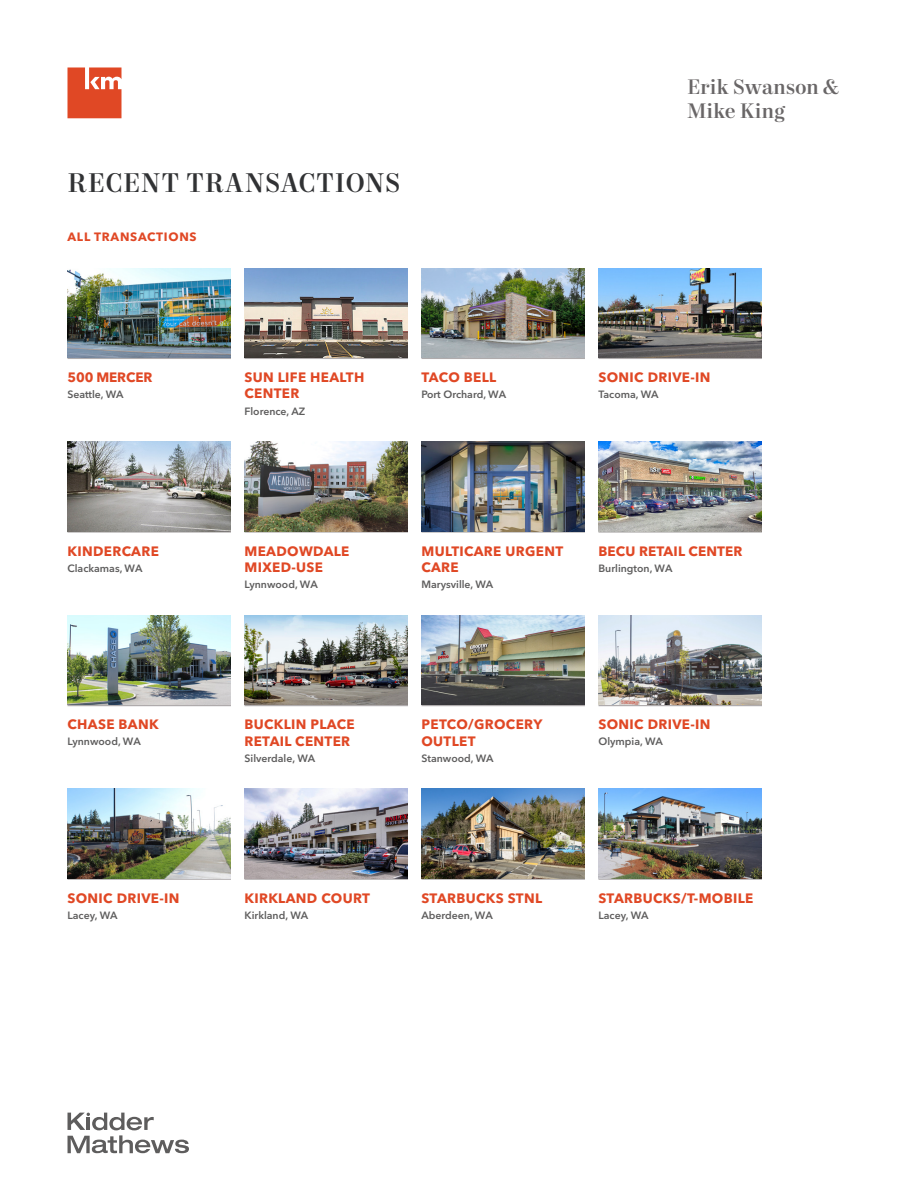
<style>
.page{position:relative;width:918px;height:1188px;background:#fff}
.page>*{position:absolute;margin:0;border:0;box-sizing:border-box;transform-origin:0 0}
.Headline_-_Small_-_A{font:500 27px "Mort Modern 09";letter-spacing:.025em;color:#313234}
.Title_Case_Title_-_A{font:500 21px/24px "Mort Modern 09";letter-spacing:.005em;color:#696667}
.Comp_Name{font:700 13.5px/16.5px "Avenir Next LT Pro";letter-spacing:.025em;color:#e04825}
.Comp_Name-2{font:700 13.5px "Avenir Next LT Pro";letter-spacing:-.01em;color:#e04825}
.Subhead_-_Level_1{font:700 12px "Avenir Next LT Pro";letter-spacing:.06em;color:#e04825}
.Comp_Address{font:600 10.5px "Avenir Next LT Pro";color:#5e5d5d}
</style>
<div class="page">
<hr style="left:68px;top:358px;width:163px;height:1px;background:#afabac">
<img style="left:68px;top:268px;width:163px;height:90px">
<hr style="left:68px;top:531px;width:163px;height:2px;background:#afabac">
<img style="left:68px;top:442px;width:163px;height:89px">
<hr style="left:68px;top:705px;width:163px;height:1px;background:#afabac">
<img style="left:68px;top:615px;width:163px;height:90px">
<hr style="left:68px;top:878px;width:163px;height:2px;background:#afabac">
<img style="left:68px;top:789px;width:163px;height:89px">
<hr style="left:244px;top:358px;width:164px;height:1px;background:#afabac">
<img style="left:244px;top:268px;width:164px;height:90px">
<hr style="left:244px;top:531px;width:164px;height:2px;background:#afabac">
<img style="left:244px;top:442px;width:164px;height:89px">
<hr style="left:244px;top:705px;width:164px;height:1px;background:#afabac">
<img style="left:244px;top:615px;width:164px;height:90px">
<hr style="left:244px;top:878px;width:164px;height:2px;background:#afabac">
<img style="left:244px;top:789px;width:164px;height:89px">
<hr style="left:422px;top:358px;width:163px;height:1px;background:#afabac">
<img style="left:422px;top:268px;width:163px;height:90px">
<hr style="left:422px;top:531px;width:163px;height:2px;background:#afabac">
<img style="left:422px;top:442px;width:163px;height:89px">
<hr style="left:422px;top:705px;width:163px;height:1px;background:#afabac">
<img style="left:422px;top:615px;width:163px;height:90px">
<hr style="left:422px;top:878px;width:163px;height:2px;background:#afabac">
<img style="left:422px;top:789px;width:163px;height:89px">
<hr style="left:598px;top:358px;width:164px;height:1px;background:#afabac">
<img style="left:598px;top:268px;width:164px;height:90px">
<hr style="left:598px;top:531px;width:164px;height:2px;background:#afabac">
<img style="left:598px;top:442px;width:164px;height:89px">
<hr style="left:598px;top:705px;width:164px;height:1px;background:#afabac">
<img style="left:598px;top:615px;width:164px;height:90px">
<hr style="left:598px;top:878px;width:164px;height:2px;background:#afabac">
<img style="left:598px;top:789px;width:164px;height:89px">
<svg style="left:67px;top:67px;width:54px;height:51px;background:#e45f41"></svg>
<svg style="left:68px;top:1113px;width:121px;height:40px"></svg>
<p class="Headline_-_Small_-_A" style="left:68px;top:165px;width:334px">RECENT TRANSACTIONS</p>
<p class="Subhead_-_Level_1" style="left:68px;top:230px;width:131px">ALL TRANSACTIONS</p>
<p class="Title_Case_Title_-_A" style="left:687px;top:76px;width:153px">Erik Swanson &amp;<br>Mike King</p>
<p class="Comp_Name-2" style="left:68px;top:369px;width:86px">500 MERCER</p>
<p class="Comp_Address" style="left:68px;top:388px;width:58px">Seattle, WA</p>
<p class="Comp_Name" style="left:244px;top:369px;width:121px">SUN LIFE HEALTH<br>CENTER</p>
<p class="Comp_Address" style="left:244px;top:405px;width:62px">Florence, AZ</p>
<p class="Comp_Name" style="left:422px;top:369px;width:76px">TACO BELL</p>
<p class="Comp_Address" style="left:422px;top:388px;width:86px">Port Orchard, WA</p>
<p class="Comp_Name" style="left:598px;top:369px;width:114px">SONIC DRIVE-IN</p>
<p class="Comp_Address" style="left:598px;top:388px;width:62px">Tacoma, WA</p>
<p class="Comp_Name" style="left:68px;top:542px;width:93px">KINDERCARE</p>
<p class="Comp_Address" style="left:68px;top:562px;width:76px">Clackamas, WA</p>
<p class="Comp_Name" style="left:244px;top:542px;width:107px">MEADOWDALE<br>MIXED-USE</p>
<p class="Comp_Address" style="left:244px;top:578px;width:75px">Lynnwood, WA</p>
<p class="Comp_Name" style="left:422px;top:542px;width:143px">MULTICARE URGENT<br>CARE</p>
<p class="Comp_Address" style="left:422px;top:578px;width:73px">Marysville, WA</p>
<p class="Comp_Name" style="left:598px;top:542px;width:145px">BECU RETAIL CENTER</p>
<p class="Comp_Address" style="left:598px;top:562px;width:75px">Burlington, WA</p>
<p class="Comp_Name" style="left:68px;top:716px;width:93px">CHASE BANK</p>
<p class="Comp_Address" style="left:68px;top:735px;width:75px">Lynnwood, WA</p>
<p class="Comp_Name" style="left:244px;top:716px;width:112px">BUCKLIN PLACE<br>RETAIL CENTER</p>
<p class="Comp_Address" style="left:244px;top:752px;width:72px">Silverdale, WA</p>
<p class="Comp_Name" style="left:422px;top:716px;width:122px">PETCO/GROCERY<br>OUTLET</p>
<p class="Comp_Address" style="left:422px;top:752px;width:74px">Stanwood, WA</p>
<p class="Comp_Name" style="left:598px;top:716px;width:114px">SONIC DRIVE-IN</p>
<p class="Comp_Address" style="left:598px;top:735px;width:66px">Olympia, WA</p>
<p class="Comp_Name" style="left:68px;top:890px;width:114px">SONIC DRIVE-IN</p>
<p class="Comp_Address" style="left:68px;top:909px;width:52px">Lacey, WA</p>
<p class="Comp_Name" style="left:244px;top:890px;width:127px">KIRKLAND COURT</p>
<p class="Comp_Address" style="left:244px;top:909px;width:65px">Kirkland, WA</p>
<p class="Comp_Name" style="left:422px;top:890px;width:122px">STARBUCKS STNL</p>
<p class="Comp_Address" style="left:422px;top:909px;width:73px">Aberdeen, WA</p>
<p class="Comp_Name" style="left:598px;top:890px;width:156px">STARBUCKS/T-MOBILE</p>
<p class="Comp_Address" style="left:598px;top:909px;width:52px">Lacey, WA</p>
</div>
